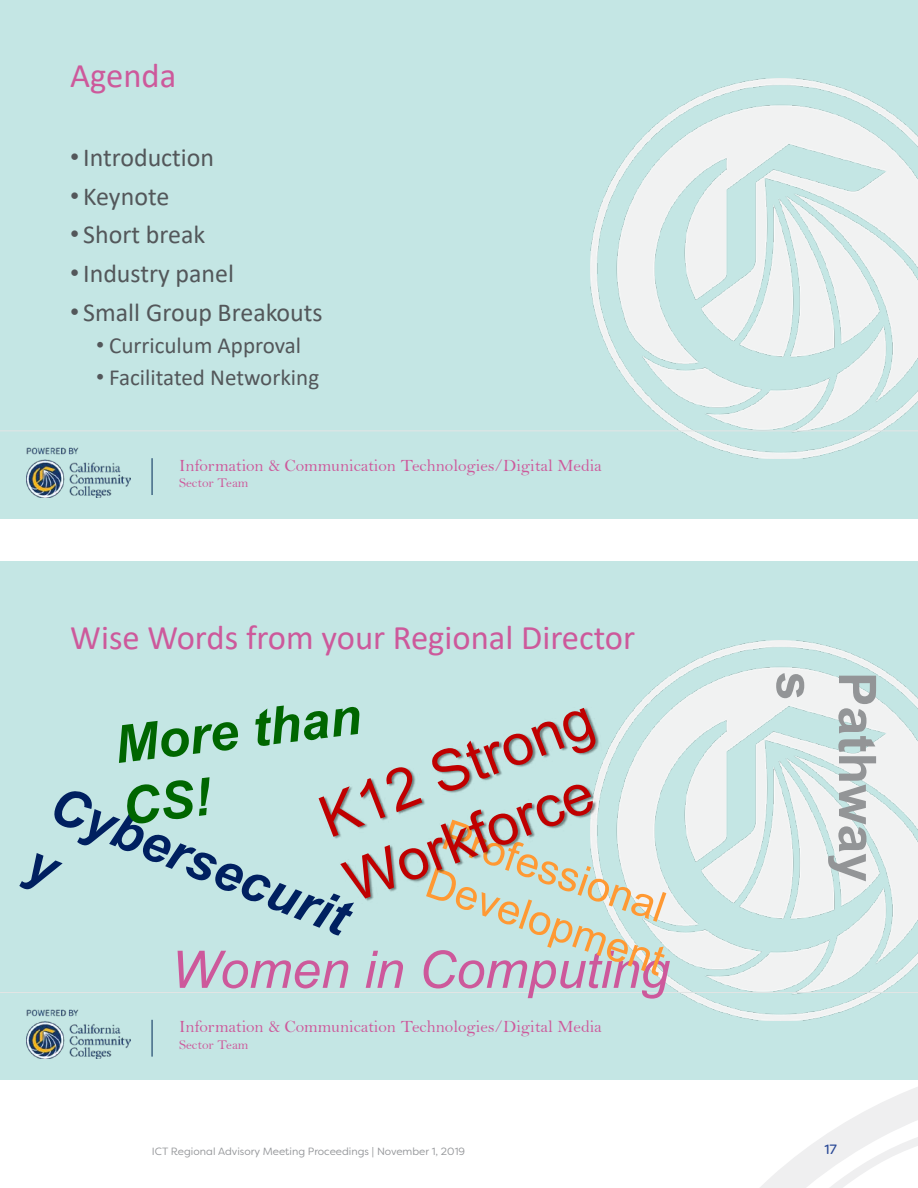
<style>
.page{position:relative;width:918px;height:1188px;background:#fff}
.page>*{position:absolute;margin:0;border:0;box-sizing:border-box;transform-origin:0 0}
.t1{font:italic 51.9px "Arial";color:#cd599b}
.t2{font:700 51.9px "Arial";color:#939597}
.t3{font:34.65px "Calibri";color:#cd599b}
.t4{font:25.95px "Calibri";color:#53575a}
.t5{font:23.1px "Calibri";color:#53575a}
.t6{font:17.25px "Bell";color:#cd599b}
.t7{font:13.5px "Filson Soft";color:#2a4996}
.t8{font:13.35px "Bell";color:#cd599b}
.t9{font:10.5px "Filson Soft";color:#939598}
.s1{font-family:"Arial"}
</style>
<div class="page">
<div style="left:0;top:0;width:918px;height:518px;background:#c4e6e4"></div>
<img style="left:590px;top:79px;width:328px;height:380px">
<hr style="left:0;top:430px;width:918px;height:1px;background:#e3e5e5">
<hr style="left:152px;top:458px;width:1px;height:37px;background:#002755">
<img style="left:26px;top:447px;width:104px;height:50px">
<div style="left:0;top:562px;width:918px;height:518px;background:#c4e6e4"></div>
<img style="left:657px;top:640px;width:261px;height:381px">
<hr style="left:0;top:992px;width:918px;height:1px;background:#e3e5e5">
<hr style="left:152px;top:1020px;width:1px;height:37px;background:#002755">
<img style="left:26px;top:1009px;width:104px;height:50px">
<img style="left:280px;top:646px;width:387px;height:253px">
<svg style="left:19px;top:706px;width:647px;height:270px"></svg>
<svg style="left:760px;top:1087px;width:158px;height:101px"></svg>
<h2 class="t3" style="left:70px;top:52px;width:108px">Agenda</h2>
<h3 class="t4" style="left:70px;top:139px;width:145px"><span class="s1">•</span>Introduction</h3>
<h3 class="t4" style="left:70px;top:178px;width:101px"><span class="s1">•</span> Keynote</h3>
<h3 class="t4" style="left:70px;top:217px;width:137px"><span class="s1">•</span> Short break</h3>
<h3 class="t4" style="left:70px;top:255px;width:165px"><span class="s1">•</span>Industry panel</h3>
<h3 class="t4" style="left:70px;top:294px;width:254px"><span class="s1">•</span> Small Group Breakouts</h3>
<h3 class="t5" style="left:96px;top:329px;width:207px"><span class="s1">•</span> Curriculum Approval</h3>
<h3 class="t5" style="left:96px;top:361px;width:225px"><span class="s1">•</span> Facilitated Networking</h3>
<p class="t6" style="left:179px;top:455px;width:424px">Information &amp; Communication Technologies/Digital Media</p>
<p class="t8" style="left:179px;top:475px;width:71px">Sector Team</p>
<h2 class="t3" style="left:70px;top:613px;width:566px">Wise Words from your Regional Director</h2>
<h1 class="t1" style="left:171px;top:936px;width:500px">Women in Computing</h1>
<p class="t6" style="left:179px;top:1017px;width:424px">Information &amp; Communication Technologies/Digital Media</p>
<p class="t8" style="left:179px;top:1037px;width:71px">Sector Team</p>
<h1 class="t2" style="left:829px;top:672px;width:30px;rotate:90deg">s</h1>
<h1 class="t2" style="left:891px;top:672px;width:212px;rotate:90deg">Pathway</h1>
<p class="t9" style="left:152px;top:1144px;width:315px">ICT Regional Advisory Meeting Proceedings | November 1, 2019</p>
<p class="t7" style="left:825px;top:1140px;width:14px">17</p>
</div>
